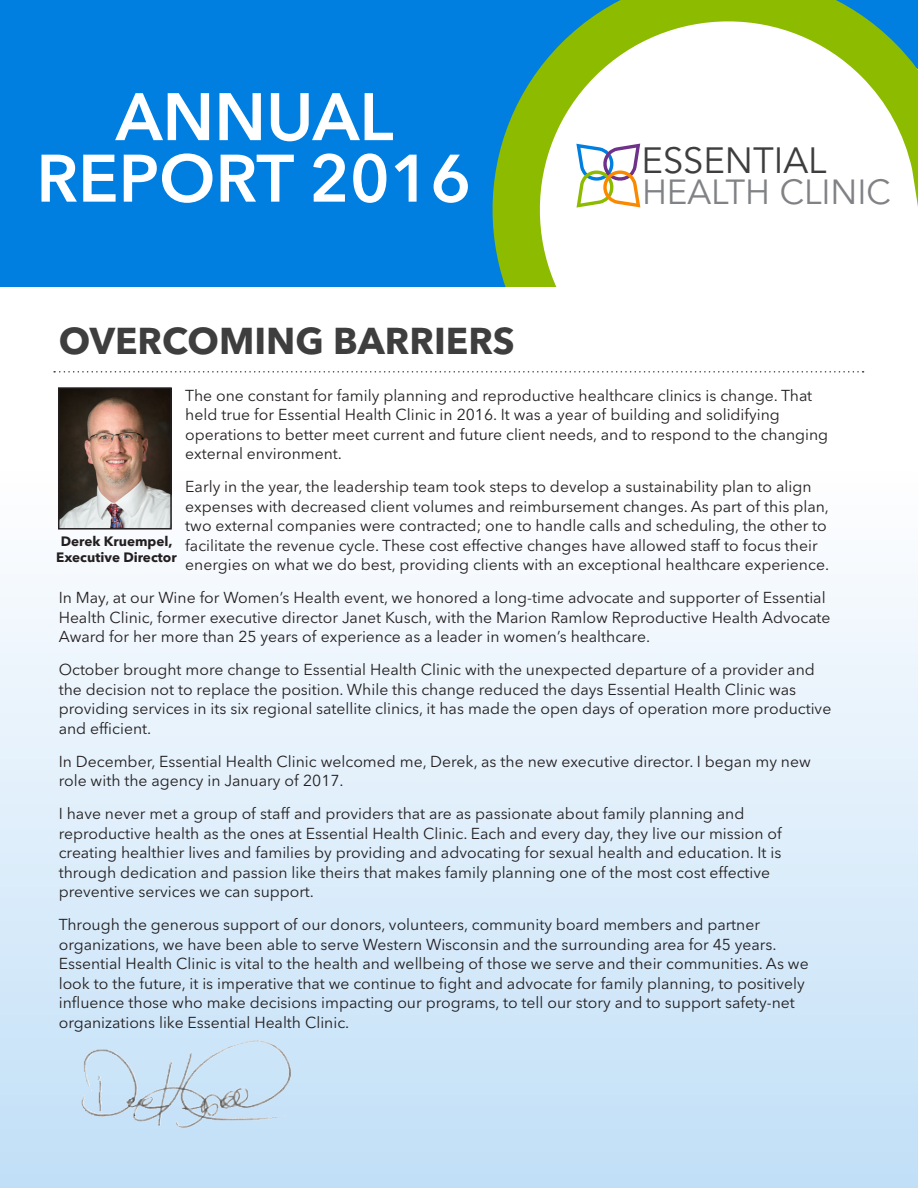
<style>
.page{position:relative;width:918px;height:1188px;background:#fff}
.page>*{position:absolute;margin:0;border:0;box-sizing:border-box;transform-origin:0 0}
.t1{font:600 66.45px/61.5px "Avenir Next LT Pro";color:#fff;text-align:center}
.t2{font:700 37.05px "Avenir Next LT Pro";color:#3e3e3f}
.t3{font:36.3px "Avenir";color:#3e3e3f}
.t4{font:34.65px "Avenir";color:#808285}
.t5{font:15.75px/19.5px "Avenir Next LT Pro";color:#231f20}
.t6{font:700 13.5px/16.2px "Avenir Next LT Pro";color:#231f20;text-align:center}
</style>
<div class="page">
<div style="left:0;top:0;width:918px;height:287px;background:#007fe1"></div>
<svg style="left:493px;top:0;width:425px;height:287px;background:#cee4c1"></svg>
<svg style="left:576px;top:144px;width:64px;height:64px;background:#d5d3c7"></svg>
<div style="left:0;top:462px;width:918px;height:726px;background:linear-gradient(to bottom,#fffeff,#c0dff7)"></div>
<img style="left:139px;top:1040px;width:150px;height:66px">
<img style="left:61px;top:390px;width:108px;height:137px">
<div style="left:58px;top:387px;width:114px;height:143px;border:2px solid #231f20"></div>
<svg style="left:54px;top:371px;width:810px;height:2px"></svg>
<p class="t1" style="left:36px;top:86px;width:436px">ANNUAL<br>REPORT 2016</p>
<p class="t3" style="left:642px;top:139px;width:186px">ESSENTIAL</p>
<p class="t4" style="left:642px;top:172px;width:250px">HEALTH CLINIC</p>
<p class="t2" style="left:59px;top:319px;width:458px">OVERCOMING BARRIERS</p>
<p class="t5" style="left:185px;top:385px;width:644px">The one constant for family planning and reproductive healthcare clinics is change. That held true for Essential Health Clinic in 2016. It was a year of building and solidifying operations to better meet current and future client needs, and to respond to the changing external environment.</p>
<p class="t5" style="left:185px;top:477px;width:645px">Early in the year, the leadership team took steps to develop a sustainability plan to align expenses with decreased client volumes and reimbursement changes. As part of this plan, two external companies were contracted; one to handle calls and scheduling, the other to facilitate the revenue cycle. These cost effective changes have allowed staff to focus their energies on what we do best, providing clients with an exceptional healthcare experience.</p>
<p class="t5" style="left:59px;top:588px;width:773px">In May, at our Wine for Women’s Health event, we honored a long-time advocate and supporter of Essential<br>Health Clinic, former executive director Janet Kusch, with the Marion Ramlow Reproductive Health Advocate<br>Award for her more than 25 years of experience as a leader in women’s healthcare.</p>
<p class="t5" style="left:59px;top:660px;width:774px">October brought more change to Essential Health Clinic with the unexpected departure of a provider and the decision not to replace the position. While this change reduced the days Essential Health Clinic was providing services in its six regional satellite clinics, it has made the open days of operation more productive and efficient.</p>
<p class="t5" style="left:59px;top:751px;width:754px">In December, Essential Health Clinic welcomed me, Derek, as the new executive director. I began my new role with the agency in January of 2017.</p>
<p class="t5" style="left:59px;top:804px;width:725px">I have never met a group of staff and providers that are as passionate about family planning and reproductive health as the ones at Essential Health Clinic. Each and every day, they live our mission of creating healthier lives and families by providing and advocating for sexual health and education. It is through dedication and passion like theirs that makes family planning one of the most cost effective preventive services we can support.</p>
<p class="t5" style="left:59px;top:915px;width:751px">Through the generous support of our donors, volunteers, community board members and partner organizations, we have been able to serve Western Wisconsin and the surrounding area for 45 years.<br>Essential Health Clinic is vital to the health and wellbeing of those we serve and their communities. As we look to the future, it is imperative that we continue to fight and advocate for family planning, to positively influence those who make decisions impacting our programs, to tell our story and to support safety-net organizations like Essential Health Clinic.</p>
<p class="t6" style="left:56px;top:533px;width:122px">Derek Kruempel,<br>Executive Director</p>
</div>
